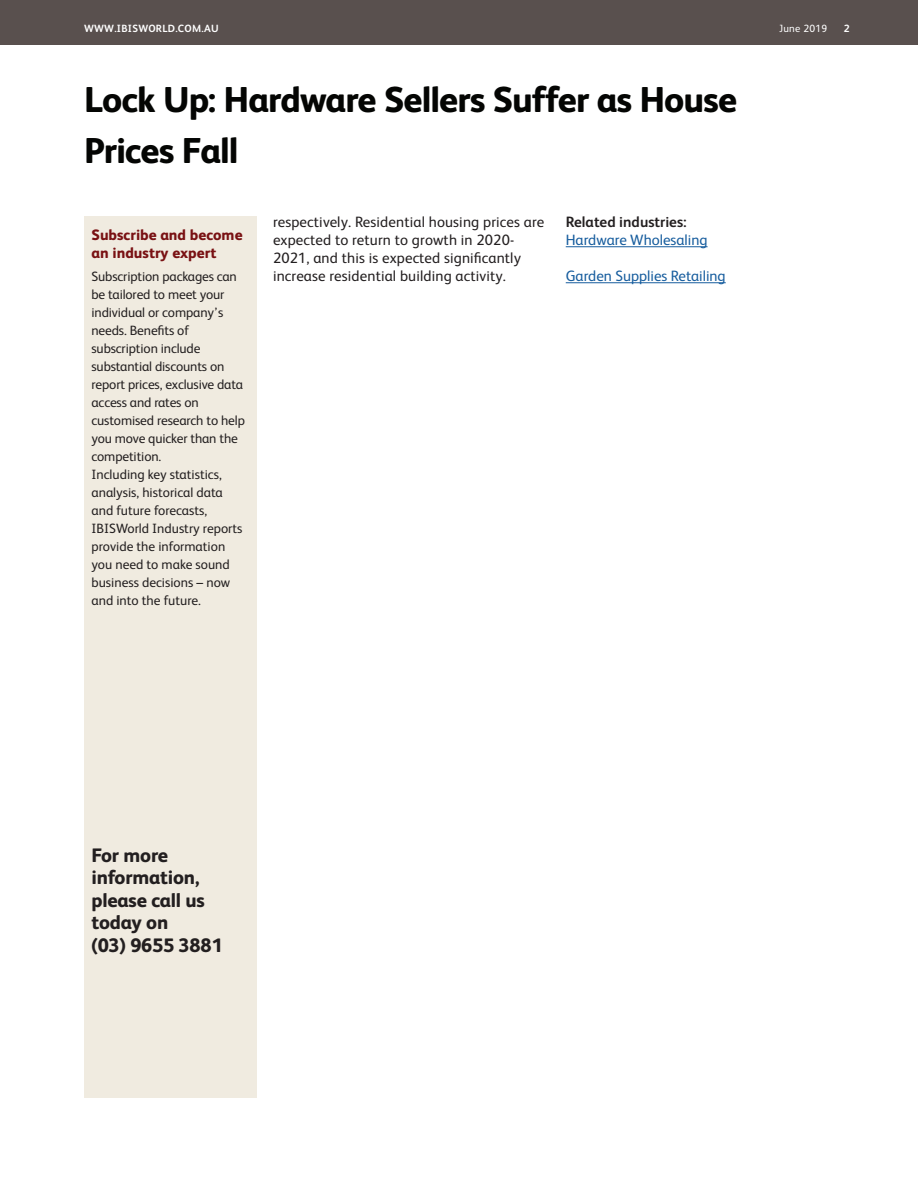
<style>
.page{position:relative;width:918px;height:1188px;background:#fff}
.page>*{position:absolute;margin:0;border:0;box-sizing:border-box;transform-origin:0 0}
.t1{font:800 36px/51px "FS Albert";letter-spacing:-.025em;color:#040503}
.Body{font:800 19.5px/22.5px "FS Albert";letter-spacing:-.01em;color:#231f20}
.Body-2{font:15px/18px "FS Albert";letter-spacing:.01em;color:#231f20}
.Intro{font:15px/18px "FS Albert";color:#175d9e}
.Subhead{font:800 15px/18px "FS Albert";color:#791113}
.Intro-2{font:13.5px/18px "FS Albert";letter-spacing:-.01em;color:#231f20}
.Body-3{font:13.5px/18px "FS Albert";color:#231f20}
.t2{font:700 10.5px "FS Albert";letter-spacing:.025em;color:#fff}
.t3{font:10.5px "FS Albert";letter-spacing:.025em;color:#fff}
.s1{font-weight:700;color:#231f20}
</style>
<div class="page">
<div style="left:0;top:0;width:918px;height:45px;background:#59504e"></div>
<hr style="left:566px;top:246px;width:142px;height:1px;background:#175d9e">
<hr style="left:566px;top:282px;width:160px;height:1px;background:#175d9e">
<div style="left:84px;top:216px;width:172px;height:882px;background:#f0ebe0"></div>
<p class="t2" style="left:84px;top:22px;width:136px">WWW.IBISWORLD.COM.AU</p>
<p class="t3" style="left:779px;top:22px;width:50px">June 2019</p>
<p class="t2" style="left:844px;top:22px;width:7px">2</p>
<h1 class="t1" style="left:84px;top:72px;width:655px">Lock Up: Hardware Sellers Suffer as House<br>Prices Fall</h1>
<p class="Subhead" style="left:92px;top:225px;width:153px">Subscribe and become an industry expert</p>
<p class="Intro-2" style="left:92px;top:267px;width:155px">Subscription packages can be tailored to meet your individual or company’s needs. Benefits of subscription include substantial discounts on report prices, exclusive data access and rates on customised research to help you move quicker than the competition.</p>
<p class="Body-3" style="left:92px;top:465px;width:153px">Including key statistics, analysis, historical data and future forecasts,<br>IBISWorld Industry reports provide the information you need to make sound business decisions – now and into the future.</p>
<p class="Body-2" style="left:273px;top:212px;width:273px">respectively. Residential housing prices are expected to return to growth in 2020- 2021, and this is expected significantly increase residential building activity.</p>
<p class="Intro" style="left:566px;top:212px;width:143px"><span class="s1">Related industries:<br></span>Hardware Wholesaling</p>
<p class="Intro" style="left:566px;top:266px;width:161px">Garden Supplies Retailing</p>
<p class="Body" style="left:92px;top:843px;width:133px">For more information, please call us today on<br>(03) 9655 3881</p>
</div>
